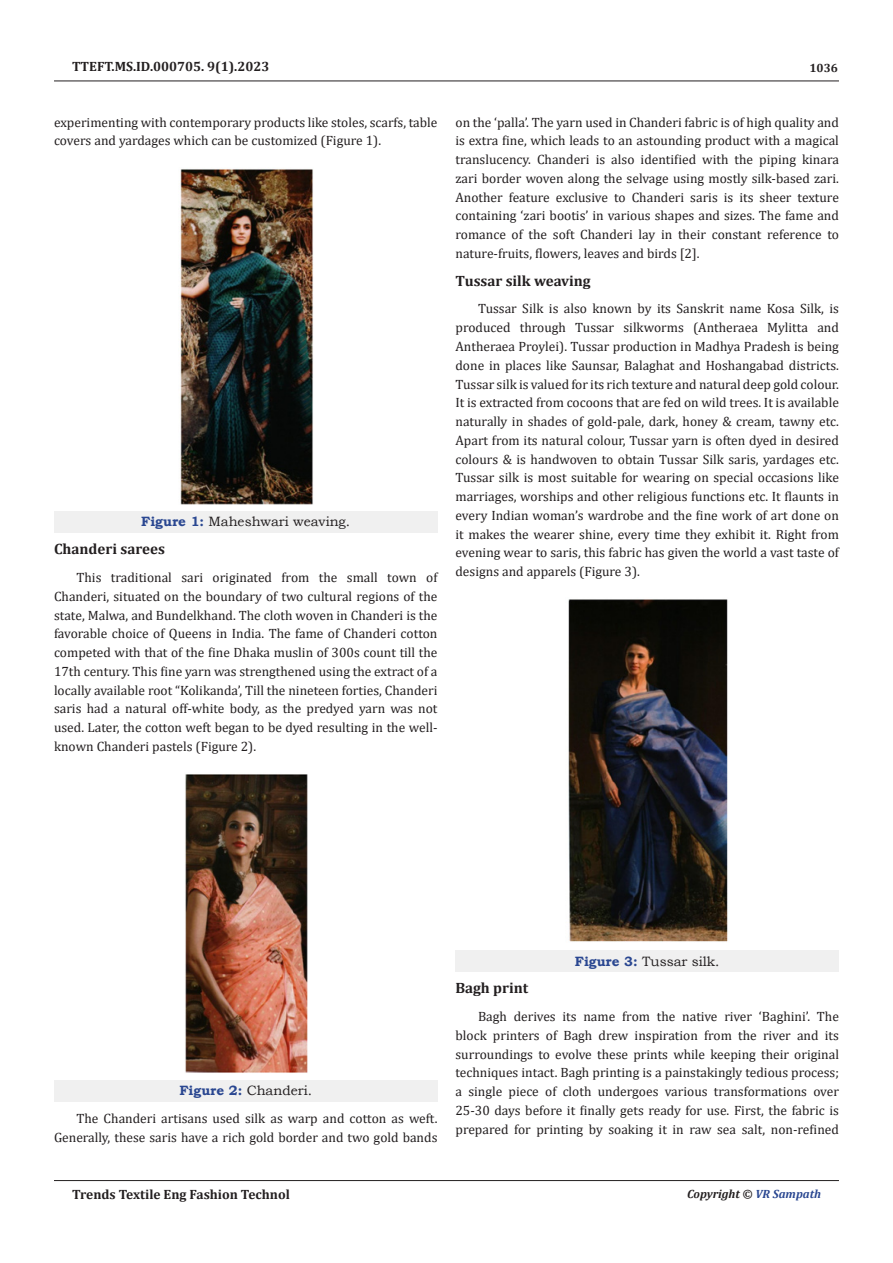
<style>
.page{position:relative;width:893px;height:1263px;background:#fff}
.page>*{position:absolute;margin:0;border:0;box-sizing:border-box;transform-origin:0 0}
.t1{font:700 15px "Cambria";color:#231f20}
.t2{font:13.5px/18.8px "Cambria";color:#231f20;text-align:justify}
.t3{font:13.5px "Bookman Old Style";color:#231f20}
.t4{font:700 13.5px "Cambria";color:#231f20}
.t5{font:italic 700 12px "Cambria";color:#231f20}
.t6{font:700 12px "Cambria";color:#231f20}
.s1{font-weight:700;color:#2a4791}
.s2{color:#2a4791}
</style>
<div class="page">
<hr style="left:54px;top:81px;width:785px;height:1px;background:#231f20">
<hr style="left:54px;top:1180px;width:785px;height:1px;background:#231f20">
<div style="left:54px;top:511px;width:383px;height:21px;background:#f0f0f0"></div>
<img style="left:180px;top:169px;width:133px;height:336px">
<div style="left:54px;top:1080px;width:383px;height:21px;background:#f0f0f0"></div>
<img style="left:185px;top:774px;width:122px;height:299px">
<div style="left:455px;top:950px;width:384px;height:22px;background:#f0f0f0"></div>
<img style="left:568px;top:599px;width:160px;height:343px">
<p class="t4" style="left:72px;top:56px;width:199px">TTEFT.MS.ID.000705. 9(1).2023</p>
<p class="t6" style="left:809px;top:60px;width:30px">1036</p>
<p class="t2" style="left:54px;top:113px;width:385px">experimenting with contemporary products like stoles, scarfs, table covers and yardages which can be customized (Figure 1).</p>
<p class="t3" style="left:141px;top:513px;width:210px"><span class="s1">Figure 1:</span> Maheshwari weaving.</p>
<p class="t1" style="left:54px;top:538px;width:112px">Chanderi sarees</p>
<p class="t2" style="left:54px;top:568px;width:385px;text-indent:22px">This traditional sari originated from the small town of Chanderi, situated on the boundary of two cultural regions of the state, Malwa, and Bundelkhand. The cloth woven in Chanderi is the favorable choice of Queens in India. The fame of Chanderi cotton competed with that of the fine Dhaka muslin of 300s count till the 17th century. This fine yarn was strengthened using the extract of a locally available root “Kolikanda’, Till the nineteen forties, Chanderi saris had a natural off-white body, as the predyed yarn was not used. Later, the cotton weft began to be dyed resulting in the well&shy;known Chanderi pastels (Figure 2).</p>
<p class="t2" style="left:455px;top:113px;width:385px">on the ‘palla’. The yarn used in Chanderi fabric is of high quality and is extra fine, which leads to an astounding product with a magical translucency. Chanderi is also identified with the piping kinara zari border woven along the selvage using mostly silk-based zari.<br>Another feature exclusive to Chanderi saris is its sheer texture containing ‘zari bootis’ in various shapes and sizes. The fame and romance of the soft Chanderi lay in their constant reference to nature-fruits, flowers, leaves and birds [2].</p>
<p class="t1" style="left:455px;top:270px;width:137px">Tussar silk weaving</p>
<p class="t2" style="left:455px;top:299px;width:385px;text-indent:22px">Tussar Silk is also known by its Sanskrit name Kosa Silk, is produced through Tussar silkworms (Antheraea Mylitta and Antheraea Proylei). Tussar production in Madhya Pradesh is being done in places like Saunsar, Balaghat and Hoshangabad districts.<br>Tussar silk is valued for its rich texture and natural deep gold colour.<br>It is extracted from cocoons that are fed on wild trees. It is available naturally in shades of gold-pale, dark, honey &amp; cream, tawny etc.<br>Apart from its natural colour, Tussar yarn is often dyed in desired colours &amp; is handwoven to obtain Tussar Silk saris, yardages etc.<br>Tussar silk is most suitable for wearing on special occasions like marriages, worships and other religious functions etc. It flaunts in every Indian woman’s wardrobe and the fine work of art done on it makes the wearer shine, every time they exhibit it. Right from evening wear to saris, this fabric has given the world a vast taste of designs and apparels (Figure 3).</p>
<p class="t3" style="left:179px;top:1082px;width:134px"><span class="s1">Figure 2:</span> Chanderi.</p>
<p class="t2" style="left:54px;top:1109px;width:385px;text-align:right">The Chanderi artisans used silk as warp and cotton as weft.<br>Generally, these saris have a rich gold border and two gold bands</p>
<p class="t3" style="left:575px;top:952px;width:146px"><span class="s1">Figure 3:</span> Tussar silk.</p>
<p class="t1" style="left:455px;top:978px;width:74px">Bagh print</p>
<p class="t2" style="left:455px;top:1007px;width:385px;text-indent:22px">Bagh derives its name from the native river ‘Baghini’. The block printers of Bagh drew inspiration from the river and its surroundings to evolve these prints while keeping their original techniques intact. Bagh printing is a painstakingly tedious process; a single piece of cloth undergoes various transformations over 25-30 days before it finally gets ready for use. First, the fabric is prepared for printing by soaking it in raw sea salt, non-refined</p>
<p class="t4" style="left:72px;top:1185px;width:219px">Trends Textile Eng Fashion Technol</p>
<p class="t5" style="left:687px;top:1185px;width:135px">Copyright © <span class="s2">VR Sampath</span></p>
</div>
